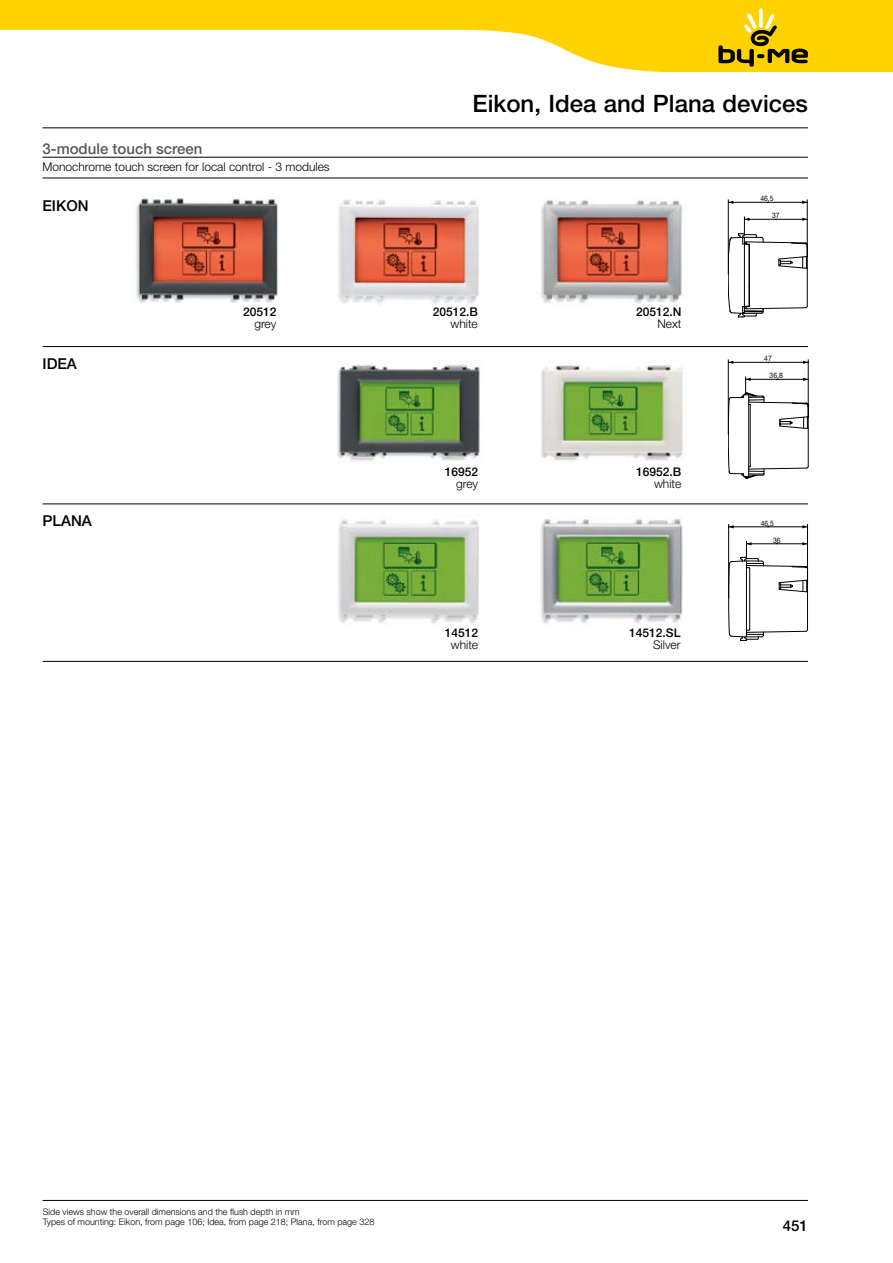
<style>
.page{position:relative;width:893px;height:1263px;background:#fff}
.page>*{position:absolute;margin:0;border:0;box-sizing:border-box;transform-origin:0 0}
.t1{font:500 24px "Helvetica Neue LT Std";color:#000}
.t2{font:500 15px "Helvetica Neue LT Std";color:#58595b}
.t3{font:500 15px "Helvetica Neue LT Std";color:#000}
.t4{font:300 12px "Helvetica Neue LT Std";color:#000}
.t5{font:500 12px "Helvetica Neue LT Std";color:#000}
.t6{font:300 9px/10.5px "Helvetica Neue LT Std";color:#000}
.t7{font:7.5px "Helvetica Neue LT Std";color:#000;scale:.9 1}
</style>
<div class="page">
<svg style="left:0;top:0;width:893px;height:72px;fill:#ffd200"></svg>
<hr style="left:43px;top:127px;width:765px;height:1px;background:#000">
<hr style="left:43px;top:1200px;width:765px;height:1px;background:#000">
<svg style="left:759px;top:8px;width:4px;height:20px"></svg>
<svg style="left:718px;top:13px;width:90px;height:54px;background:#cdaa0a"></svg>
<hr style="left:43px;top:157px;width:765px;height:1px;background:#000">
<hr style="left:43px;top:178px;width:765px;height:1px;background:#000">
<img style="left:135px;top:198px;width:143px;height:105px">
<img style="left:338px;top:199px;width:142px;height:105px">
<img style="left:540px;top:200px;width:142px;height:104px">
<img style="left:337px;top:364px;width:143px;height:97px">
<img style="left:541px;top:365px;width:142px;height:96px">
<img style="left:540px;top:517px;width:143px;height:107px">
<img style="left:338px;top:519px;width:141px;height:105px">
<hr style="left:807px;top:200px;width:1px;height:45px;background:#000">
<hr style="left:728px;top:200px;width:1px;height:74px;background:#000">
<hr style="left:768px;top:202px;width:39px;height:1px;background:#000">
<hr style="left:728px;top:202px;width:40px;height:1px;background:#000">
<svg style="left:728px;top:217px;width:80px;height:100px"></svg>
<hr style="left:808px;top:360px;width:1px;height:46px;background:#000">
<hr style="left:728px;top:360px;width:1px;height:75px;background:#000">
<hr style="left:768px;top:362px;width:40px;height:1px;background:#000">
<hr style="left:728px;top:362px;width:40px;height:1px;background:#000">
<svg style="left:728px;top:377px;width:81px;height:102px"></svg>
<hr style="left:807px;top:524px;width:1px;height:45px;background:#000">
<hr style="left:728px;top:524px;width:1px;height:74px;background:#000">
<hr style="left:768px;top:527px;width:39px;height:1px;background:#000">
<hr style="left:729px;top:527px;width:39px;height:1px;background:#000">
<svg style="left:802px;top:525px;width:5px;height:3px"></svg>
<svg style="left:729px;top:525px;width:5px;height:3px"></svg>
<svg style="left:728px;top:541px;width:81px;height:100px"></svg>
<hr style="left:43px;top:346px;width:765px;height:1px;background:#000">
<hr style="left:43px;top:503px;width:765px;height:1px;background:#000">
<hr style="left:43px;top:661px;width:765px;height:1px;background:#000">
<h1 class="t1" style="left:473px;top:89px;width:337px">Eikon, Idea and Plana devices</h1>
<h2 class="t2" style="left:43px;top:140px;width:162px">3-module touch screen</h2>
<h3 class="t4" style="left:43px;top:160px;width:289px">Monochrome touch screen for local control - 3 modules</h3>
<h2 class="t3" style="left:43px;top:197px;width:48px">EIKON</h2>
<p class="t7" style="left:760px;top:194px;width:16px">46,5</p>
<p class="t7" style="left:772px;top:211px;width:10px">37</p>
<h3 class="t5" style="left:243px;top:304px;width:35px">20512</h3>
<h3 class="t4" style="left:254px;top:316px;width:24px">grey</h3>
<h3 class="t5" style="left:433px;top:304px;width:47px">20512.B</h3>
<h3 class="t4" style="left:451px;top:316px;width:29px">white</h3>
<h3 class="t5" style="left:636px;top:304px;width:47px">20512.N</h3>
<h3 class="t4" style="left:657px;top:316px;width:25px">Next</h3>
<h2 class="t3" style="left:43px;top:354px;width:36px">IDEA</h2>
<p class="t7" style="left:764px;top:354px;width:10px">47</p>
<p class="t7" style="left:770px;top:371px;width:16px">36,8</p>
<h3 class="t5" style="left:445px;top:464px;width:35px">16952</h3>
<h3 class="t4" style="left:456px;top:476px;width:24px">grey</h3>
<h3 class="t5" style="left:636px;top:464px;width:47px">16952.B</h3>
<h3 class="t4" style="left:654px;top:476px;width:29px">white</h3>
<h2 class="t3" style="left:43px;top:512px;width:51px">PLANA</h2>
<p class="t7" style="left:761px;top:518px;width:16px">46,5</p>
<p class="t7" style="left:773px;top:535px;width:10px">36</p>
<h3 class="t5" style="left:445px;top:626px;width:35px">14512</h3>
<h3 class="t4" style="left:451px;top:637px;width:29px">white</h3>
<h3 class="t5" style="left:629px;top:626px;width:53px">14512.SL</h3>
<h3 class="t4" style="left:653px;top:637px;width:29px">Silver</h3>
<p class="t6" style="left:43px;top:1206px;width:333px">Side views show the overall dimensions and the flush depth in mm<br>Types of mounting: Eikon, from page 106; Idea, from page 218; Plana, from page 328</p>
<h2 class="t3" style="left:783px;top:1217px;width:27px">451</h2>
</div>
